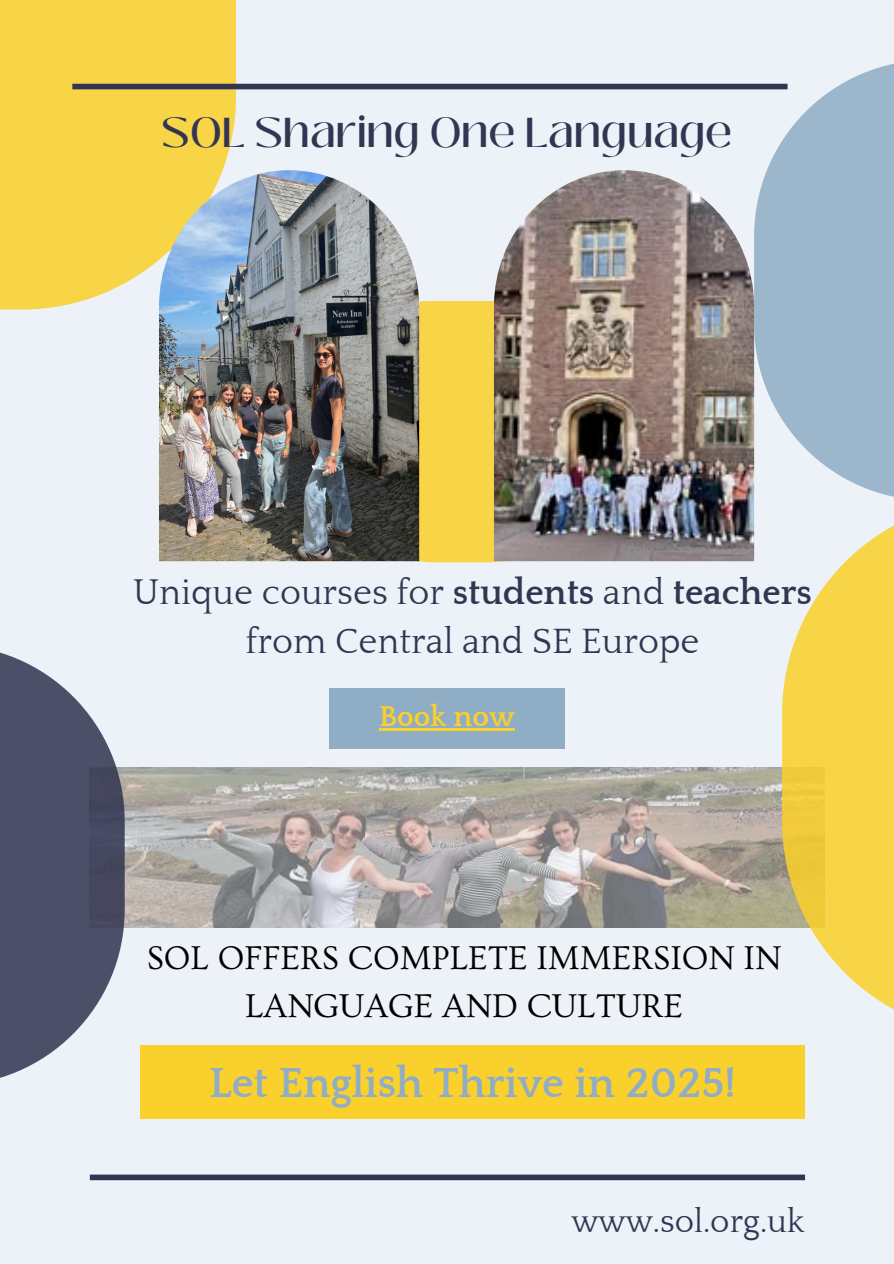
<style>
.page{position:relative;width:894px;height:1264px;background:#fff}
.page>*{position:absolute;margin:0;border:0;box-sizing:border-box;transform-origin:0 0}
.t1{font:700 43.05px "Quattrocento";color:#90adc6}
.t2{font:500 41.7px "Black Mango";color:#333652}
.t3{font:36px/49.5px "Quattrocento";color:#333652;text-align:center}
.t4{font:34.5px/48px "Ovo";color:#000;text-align:center}
.t5{font:33.15px "Quattrocento";color:#333652}
.t6{font:700 29.55px "Quattrocento";color:#fad02c}
.s1{font-weight:700}
</style>
<div class="page">
<div style="left:0;top:0;width:893px;height:1263px;background:#ecf2f7"></div>
<div style="left:90px;top:1174px;width:714px;height:6px;background:#333652"></div>
<img style="left:125px;top:767px;width:656px;height:160px">
<div style="left:140px;top:1045px;width:664px;height:73px;background:#fad02c"></div>
<div style="left:329px;top:688px;width:235px;height:60px;background:#90adc6"></div>
<svg style="left:0;top:652px;width:125px;height:426px;fill:#4b4f68"></svg>
<div style="left:0;top:0;width:236px;height:309px;background:#f8d447"></div>
<div style="left:72px;top:84px;width:715px;height:5px;background:#333652"></div>
<svg style="left:754px;top:64px;width:139px;height:433px;fill:#9cb6cc"></svg>
<svg style="left:781px;top:526px;width:112px;height:483px;fill:#f8d447"></svg>
<div style="left:329px;top:300px;width:262px;height:262px;background:#f8d447;border-radius:105px"></div>
<img style="left:159px;top:170px;width:260px;height:391px">
<img style="left:494px;top:170px;width:260px;height:391px">
<hr style="left:379px;top:728px;width:135px;height:2px;background:#fad02c">
<h3 class="t2" style="left:162px;top:101px;width:571px">SOL Sharing One Language</h3>
<p class="t3" style="left:133px;top:568px;width:680px">Unique courses for <span class="s1">students</span> and <span class="s1">teachers </span>from Central and SE Europe</p>
<p class="t6" style="left:379px;top:701px;width:137px">Book now</p>
<h1 class="t4" style="left:147px;top:934px;width:636px">SOL OFFERS COMPLETE IMMERSION IN<br>LANGUAGE AND CULTURE</h1>
<h2 class="t1" style="left:209px;top:1060px;width:528px">Let English Thrive in 2025!</h2>
<p class="t5" style="left:571px;top:1203px;width:235px">www.sol.org.uk</p>
</div>
